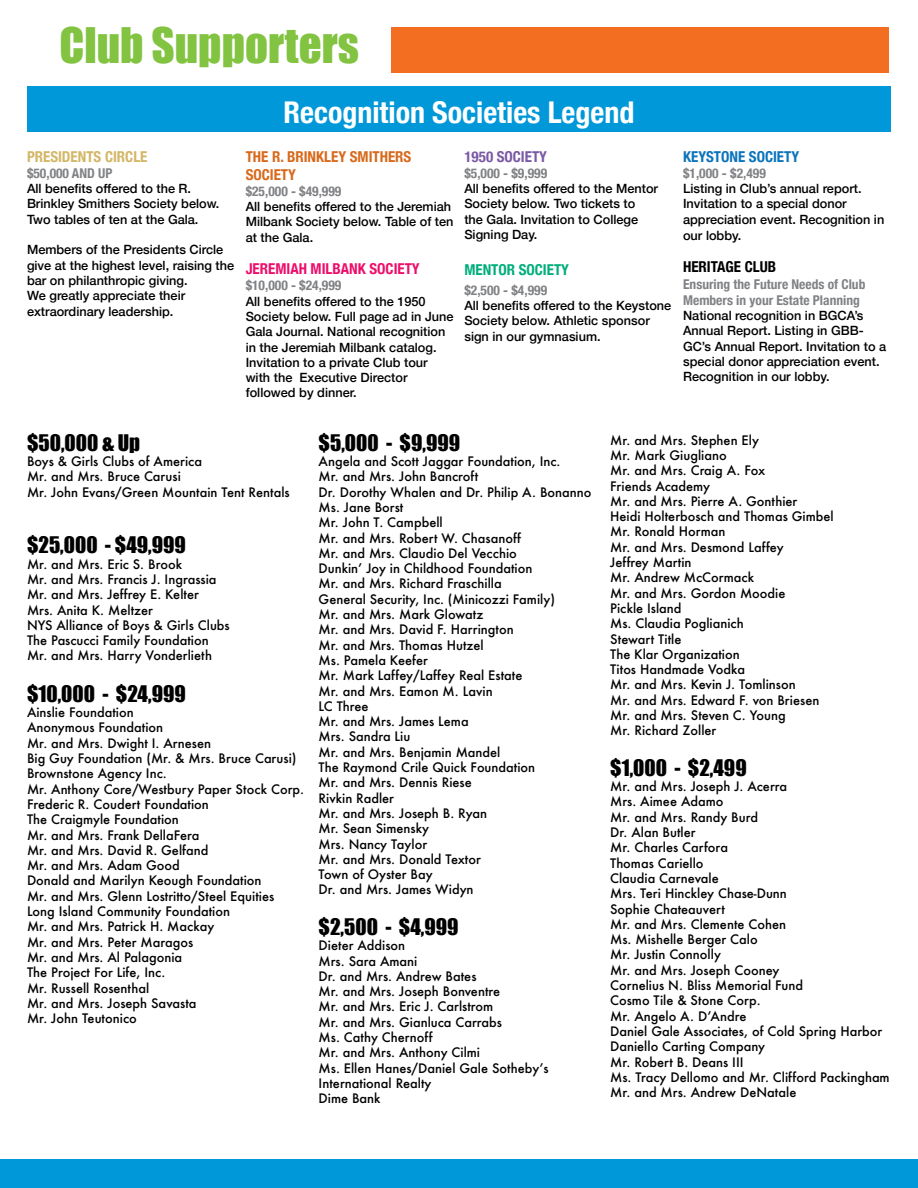
<style>
.page{position:relative;width:918px;height:1188px;background:#fff}
.page>*{position:absolute;margin:0;border:0;box-sizing:border-box;transform-origin:0 0}
.t1{font:45px "Impact";color:#82c341}
.t2{font:700 condensed 30px "Helvetica Neue";color:#fff}
.t3{font:21px "Impact";color:#000}
.t4{font:700 condensed 15px/18px "Helvetica Neue";color:#d76a1c}
.t5{font:700 condensed 15px "Helvetica Neue";color:#ed0e6b}
.t6{font:700 condensed 15px "Helvetica Neue";color:#d3b767}
.t7{font:700 condensed 15px "Helvetica Neue";color:#0b74bb}
.t8{font:700 condensed 15px "Helvetica Neue";color:#00ae7b}
.t9{font:700 condensed 15px "Helvetica Neue";color:#000}
.t10{font:700 condensed 15px "Helvetica Neue";color:#7b5aa5}
.t11{font:700 condensed 13.5px/16.2px "Helvetica Neue";color:#808285}
.t12{font:500 12.75px/15.3px "Futura";color:#000}
.t13{font:500 12.75px/15.3px "Helvetica Neue";color:#000}
</style>
<div class="page">
<div style="left:0;top:1159px;width:918px;height:29px;background:#0098d8"></div>
<div style="left:392px;top:27px;width:497px;height:45px;background:#f36e21"></div>
<div style="left:27px;top:86px;width:864px;height:46px;background:#0098d8"></div>
<h1 class="t1" style="left:60px;top:10px;width:301px">Club Supporters</h1>
<p class="t6" style="left:27px;top:144px;width:122px">PRESIDENTS CIRCLE</p>
<p class="t11" style="left:27px;top:164px;width:87px">$50,000 AND UP</p>
<p class="t13" style="left:27px;top:180px;width:194px">All benefits offered to the R.<br>Brinkley Smithers Society below.<br>Two tables of ten at the Gala.</p>
<p class="t13" style="left:27px;top:241px;width:209px">Members of the Presidents Circle give at the highest level, raising the bar on philanthropic giving.<br>We greatly appreciate their extraordinary leadership.</p>
<h2 class="t2" style="left:284px;top:88px;width:352px">Recognition Societies Legend</h2>
<p class="t4" style="left:246px;top:146px;width:167px">THE R. BRINKLEY SMITHERS<br>SOCIETY</p>
<p class="t11" style="left:246px;top:182px;width:97px">$25,000 - $49,999</p>
<p class="t13" style="left:246px;top:198px;width:209px">All benefits offered to the Jeremiah<br>Milbank Society below. Table of ten at the Gala.</p>
<p class="t5" style="left:246px;top:256px;width:176px">JEREMIAH MILBANK SOCIETY</p>
<p class="t11" style="left:246px;top:277px;width:97px">$10,000 - $24,999</p>
<p class="t13" style="left:246px;top:292px;width:209px">All benefits offered to the 1950<br>Society below. Full page ad in June<br>Gala Journal. National recognition in the Jeremiah Milbank catalog.<br>Invitation to a private Club tour with the Executive Director followed by dinner.</p>
<p class="t10" style="left:464px;top:144px;width:84px">1950 SOCIETY</p>
<p class="t11" style="left:464px;top:164px;width:84px">$5,000 - $9,999</p>
<p class="t13" style="left:464px;top:180px;width:195px">All benefits offered to the Mentor<br>Society below. Two tickets to<br>the Gala. Invitation to College<br>Signing Day.</p>
<p class="t8" style="left:464px;top:257px;width:106px">MENTOR SOCIETY</p>
<p class="t11" style="left:464px;top:281px;width:84px">$2,500 - $4,999</p>
<p class="t13" style="left:464px;top:297px;width:208px">All benefits offered to the Keystone<br>Society below. Athletic sponsor sign in our gymnasium.</p>
<p class="t7" style="left:683px;top:144px;width:118px">KEYSTONE SOCIETY</p>
<p class="t11" style="left:683px;top:164px;width:84px">$1,000 - $2,499</p>
<p class="t13" style="left:683px;top:180px;width:203px">Listing in Club’s annual report.<br>Invitation to a special donor appreciation event. Recognition in our lobby.</p>
<p class="t9" style="left:683px;top:255px;width:95px">HERITAGE CLUB</p>
<p class="t11" style="left:683px;top:275px;width:184px">Ensuring the Future Needs of Club<br>Members in your Estate Planning</p>
<p class="t13" style="left:683px;top:307px;width:205px">National recognition in BGCA’s<br>Annual Report. Listing in GBB-<br>GC’s Annual Report. Invitation to a special donor appreciation event.<br>Recognition in our lobby.</p>
<h3 class="t3" style="left:27px;top:426px;width:115px">$50,000 &amp; Up</h3>
<p class="t12" style="left:27px;top:454px;width:264px">Boys &amp; Girls Clubs of America<br>Mr. and Mrs. Bruce Carusi<br>Mr. John Evans/Green Mountain Tent Rentals</p>
<h3 class="t3" style="left:27px;top:529px;width:160px">$25,000 - $49,999</h3>
<p class="t12" style="left:27px;top:556px;width:204px">Mr. and Mrs. Eric S. Brook<br>Mr. and Mrs. Francis J. Ingrassia<br>Mr. and Mrs. Jeffrey E. Kelter<br>Mrs. Anita K. Meltzer<br>NYS Alliance of Boys &amp; Girls Clubs<br>The Pascucci Family Foundation<br>Mr. and Mrs. Harry Vonderlieth</p>
<h3 class="t3" style="left:27px;top:677px;width:160px">$10,000 - $24,999</h3>
<p class="t12" style="left:27px;top:705px;width:279px">Ainslie Foundation<br>Anonymous Foundation<br>Mr. and Mrs. Dwight I. Arnesen<br>Big Guy Foundation (Mr. &amp; Mrs. Bruce Carusi)<br>Brownstone Agency Inc.<br>Mr. Anthony Core/Westbury Paper Stock Corp.<br>Frederic R. Coudert Foundation<br>The Craigmyle Foundation<br>Mr. and Mrs. Frank DellaFera<br>Mr. and Mrs. David R. Gelfand<br>Mr. and Mrs. Adam Good<br>Donald and Marilyn Keough Foundation<br>Mr. and Mrs. Glenn Lostritto/Steel Equities<br>Long Island Community Foundation<br>Mr. and Mrs. Patrick H. Mackay<br>Mr. and Mrs. Peter Maragos<br>Mr. and Mrs. Al Palagonia<br>The Project For Life, Inc.<br>Mr. Russell Rosenthal<br>Mr. and Mrs. Joseph Savasta<br>Mr. John Teutonico</p>
<h3 class="t3" style="left:319px;top:426px;width:143px">$5,000 - $9,999</h3>
<p class="t12" style="left:319px;top:454px;width:274px">Angela and Scott Jaggar Foundation, Inc.<br>Mr. and Mrs. John Bancroft<br>Dr. Dorothy Whalen and Dr. Philip A. Bonanno<br>Ms. Jane Borst<br>Mr. John T. Campbell<br>Mr. and Mrs. Robert W. Chasanoff<br>Mr. and Mrs. Claudio Del Vecchio<br>Dunkin’ Joy in Childhood Foundation<br>Mr. and Mrs. Richard Fraschilla<br>General Security, Inc. (Minicozzi Family)<br>Mr. and Mrs. Mark Glowatz<br>Mr. and Mrs. David F. Harrington<br>Mr. and Mrs. Thomas Hutzel<br>Ms. Pamela Keefer<br>Mr. Mark Laffey/Laffey Real Estate<br>Mr. and Mrs. Eamon M. Lavin<br>LC Three<br>Mr. and Mrs. James Lema<br>Mrs. Sandra Liu<br>Mr. and Mrs. Benjamin Mandel<br>The Raymond Crile Quick Foundation<br>Mr. and Mrs. Dennis Riese<br>Rivkin Radler<br>Mr. and Mrs. Joseph B. Ryan<br>Mr. Sean Simensky<br>Mrs. Nancy Taylor<br>Mr. and Mrs. Donald Textor<br>Town of Oyster Bay<br>Dr. and Mrs. James Widyn</p>
<h3 class="t3" style="left:319px;top:910px;width:141px">$2,500 - $4,999</h3>
<p class="t12" style="left:319px;top:938px;width:232px">Dieter Addison<br>Mrs. Sara Amani<br>Dr. and Mrs. Andrew Bates<br>Mr. and Mrs. Joseph Bonventre<br>Mr. and Mrs. Eric J. Carlstrom<br>Mr. and Mrs. Gianluca Carrabs<br>Ms. Cathy Chernoff<br>Mr. and Mrs. Anthony Cilmi<br>Ms. Ellen Hanes/Daniel Gale Sotheby’s<br>International Realty<br>Dime Bank</p>
<p class="t12" style="left:610px;top:432px;width:225px">Mr. and Mrs. Stephen Ely<br>Mr. Mark Giugliano<br>Mr. and Mrs. Craig A. Fox<br>Friends Academy<br>Mr. and Mrs. Pierre A. Gonthier<br>Heidi Holterbosch and Thomas Gimbel<br>Mr. Ronald Horman<br>Mr. and Mrs. Desmond Laffey<br>Jeffrey Martin<br>Mr. Andrew McCormack<br>Mr. and Mrs. Gordon Moodie<br>Pickle Island<br>Ms. Claudia Poglianich<br>Stewart Title<br>The Klar Organization<br>Titos Handmade Vodka<br>Mr. and Mrs. Kevin J. Tomlinson<br>Mr. and Mrs. Edward F. von Briesen<br>Mr. and Mrs. Steven C. Young<br>Mr. Richard Zoller</p>
<h3 class="t3" style="left:610px;top:751px;width:138px">$1,000 - $2,499</h3>
<p class="t12" style="left:610px;top:779px;width:281px">Mr. and Mrs. Joseph J. Acerra<br>Mrs. Aimee Adamo<br>Mr. and Mrs. Randy Burd<br>Dr. Alan Butler<br>Mr. Charles Carfora<br>Thomas Cariello<br>Claudia Carnevale<br>Mrs. Teri Hinckley Chase-Dunn<br>Sophie Chateauvert<br>Mr. and Mrs. Clemente Cohen<br>Ms. Mishelle Berger Calo<br>Mr. Justin Connolly<br>Mr. and Mrs. Joseph Cooney<br>Cornelius N. Bliss Memorial Fund<br>Cosmo Tile &amp; Stone Corp.<br>Mr. Angelo A. D’Andre<br>Daniel Gale Associates, of Cold Spring Harbor<br>Daniello Carting Company<br>Mr. Robert B. Deans III<br>Ms. Tracy Dellomo and Mr. Clifford Packingham<br>Mr. and Mrs. Andrew DeNatale</p>
</div>
